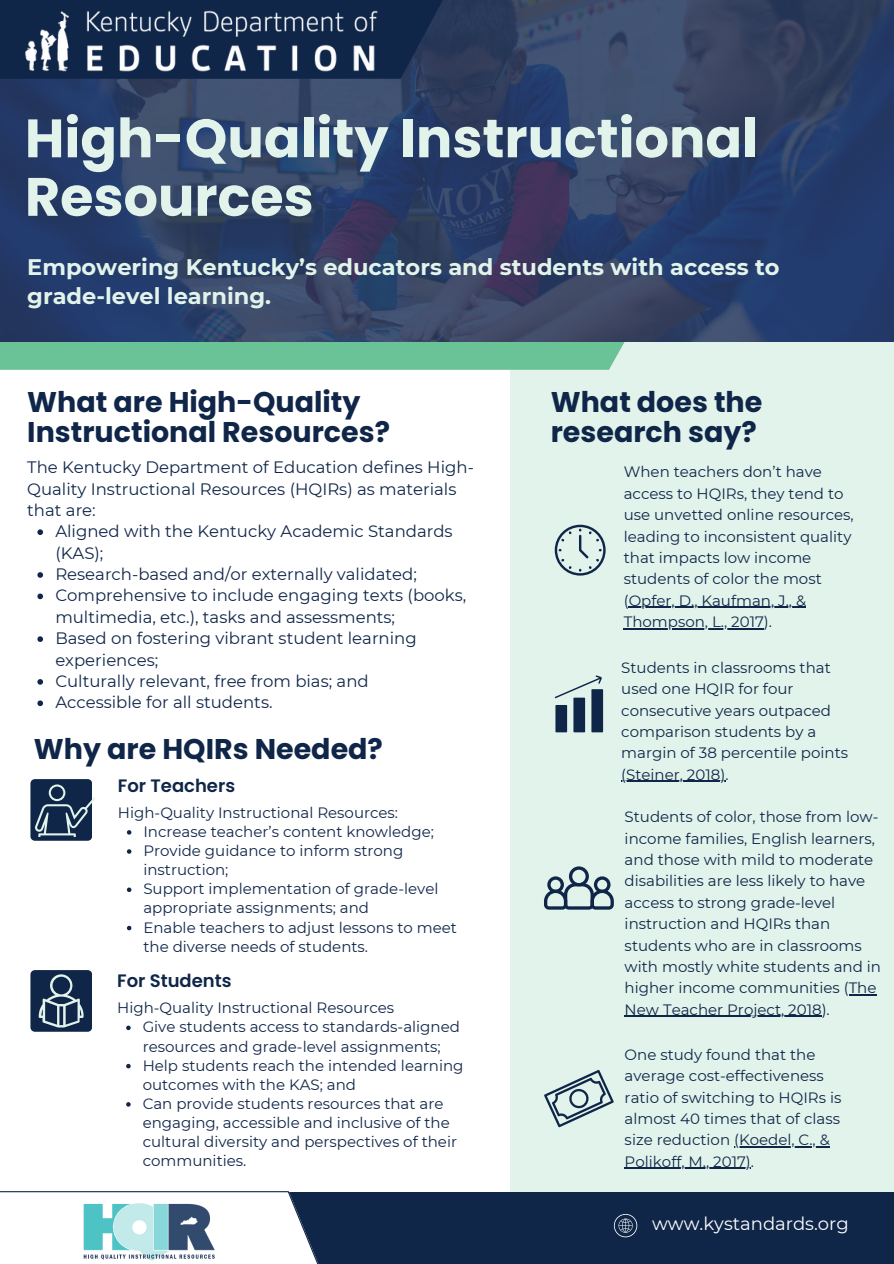
<style>
.page{position:relative;width:894px;height:1264px;background:#fff}
.page>*{position:absolute;margin:0;border:0;box-sizing:border-box;transform-origin:0 0}
.t1{font:700 54px/58.5px "Poppins";color:#e1f3ea}
.t2{font:700 28.5px/30.3px "Poppins";color:#102649}
.t3{font:700 22.5px/29.2px "Montserrat";color:#e1f3ea}
.t4{font:600 18px "Poppins";color:#102649}
.t5{font:18px "Montserrat";color:#fefefe}
.t6{font:16.5px/21.3px "Montserrat";color:#102649}
.t7{font:15px/21.3px "Montserrat";color:#102649}
</style>
<div class="page">
<div style="left:510px;top:0;width:383px;height:1263px;background:#e1f3ea"></div>
<div style="left:208px;top:1191px;width:685px;height:72px;background:#102649"></div>
<svg style="left:0;top:1191px;width:452px;height:72px"></svg>
<svg style="left:613px;top:1214px;width:24px;height:23px"></svg>
<div style="left:0;top:342px;width:625px;height:28px;background:#69c397"></div>
<svg style="left:0;top:0;width:893px;height:342px;background:#2f4167"></svg>
<svg style="left:0;top:0;width:486px;height:79px;background:#1c2e50"></svg>
<img style="left:21px;top:4px;width:361px;height:75px">
<img style="left:76px;top:1191px;width:146px;height:72px">
<svg style="left:30px;top:970px;width:62px;height:61px;background:#354a65"></svg>
<svg style="left:30px;top:779px;width:65px;height:61px;background:#3a4e69"></svg>
<svg style="left:554px;top:524px;width:51px;height:51px"></svg>
<svg style="left:554px;top:675px;width:49px;height:57px"></svg>
<svg style="left:544px;top:866px;width:69px;height:43px"></svg>
<svg style="left:544px;top:1070px;width:69px;height:57px"></svg>
<hr style="left:628px;top:607px;width:177px;height:1px;background:#102649">
<hr style="left:623px;top:628px;width:140px;height:1px;background:#102649">
<svg style="left:126px;top:1025px;width:5px;height:5px"></svg>
<svg style="left:126px;top:1063px;width:5px;height:5px"></svg>
<svg style="left:849px;top:994px;width:27px;height:1px"></svg>
<svg style="left:126px;top:1102px;width:5px;height:4px"></svg>
<svg style="left:127px;top:830px;width:4px;height:4px"></svg>
<svg style="left:127px;top:849px;width:4px;height:4px"></svg>
<svg style="left:127px;top:887px;width:4px;height:5px"></svg>
<svg style="left:127px;top:925px;width:4px;height:5px"></svg>
<svg style="left:37px;top:529px;width:6px;height:6px"></svg>
<svg style="left:37px;top:572px;width:6px;height:6px"></svg>
<svg style="left:37px;top:593px;width:6px;height:6px"></svg>
<svg style="left:37px;top:636px;width:6px;height:6px"></svg>
<svg style="left:37px;top:679px;width:6px;height:5px"></svg>
<svg style="left:37px;top:700px;width:6px;height:6px"></svg>
<hr style="left:621px;top:781px;width:104px;height:1px;background:#102649">
<hr style="left:624px;top:1015px;width:197px;height:2px;background:#102649">
<hr style="left:734px;top:1146px;width:95px;height:1px;background:#102649">
<hr style="left:624px;top:1167px;width:126px;height:1px;background:#102649">
<p class="t1" style="left:25px;top:109px;width:734px">High-Quality Instructional<br>Resources</p>
<h2 class="t3" style="left:27px;top:252px;width:753px">Empowering Kentucky’s educators and students with access to grade-level learning.</h2>
<p class="t2" style="left:27px;top:387px;width:364px">What are High-Quality<br>Instructional Resources?</p>
<p class="t6" style="left:27px;top:456px;width:448px">The Kentucky Department of Education defines High-<br>Quality Instructional Resources (HQIRs) as materials that are:</p>
<h3 class="t6" style="left:55px;top:520px;width:399px">Aligned with the Kentucky Academic Standards (KAS);</h3>
<h4 class="t6" style="left:55px;top:563px;width:363px">Research-based and/or externally validated;</h4>
<p class="t6" style="left:55px;top:585px;width:412px">Comprehensive to include engaging texts (books, multimedia, etc.), tasks and assessments;</p>
<p class="t6" style="left:55px;top:627px;width:363px">Based on fostering vibrant student learning experiences;</p>
<p class="t6" style="left:55px;top:670px;width:315px">Culturally relevant, free from bias; and</p>
<p class="t6" style="left:55px;top:691px;width:219px">Accessible for all students.</p>
<p class="t2" style="left:34px;top:733px;width:350px">Why are HQIRs Needed?</p>
<p class="t4" style="left:118px;top:772px;width:119px">For Teachers</p>
<h3 class="t7" style="left:118px;top:801px;width:282px">High-Quality Instructional Resources:</h3>
<p class="t7" style="left:143px;top:820px;width:292px">Increase teacher’s content knowledge;</p>
<p class="t7" style="left:143px;top:841px;width:261px;line-height:19.2px">Provide guidance to inform strong instruction;</p>
<p class="t7" style="left:143px;top:879px;width:296px;line-height:19.2px">Support implementation of grade-level appropriate assignments; and</p>
<p class="t7" style="left:143px;top:917px;width:315px;line-height:19.2px">Enable teachers to adjust lessons to meet the diverse needs of students.</p>
<p class="t4" style="left:117px;top:968px;width:116px">For Students</p>
<p class="t7" style="left:117px;top:997px;width:278px">High-Quality Instructional Resources</p>
<p class="t7" style="left:143px;top:1017px;width:319px;line-height:19.2px">Give students access to standards-aligned resources and grade-level assignments;</p>
<p class="t7" style="left:143px;top:1055px;width:322px;line-height:19px">Help students reach the intended learning outcomes with the KAS; and</p>
<p class="t7" style="left:143px;top:1093px;width:316px;line-height:19.2px">Can provide students resources that are engaging, accessible and inclusive of the cultural diversity and perspectives of their communities.</p>
<p class="t2" style="left:550px;top:387px;width:213px">What does the research say?</p>
<h3 class="t7" style="left:623px;top:461px;width:231px">When teachers don’t have access to HQIRs, they tend to use unvetted online resources, leading to inconsistent quality that impacts low income students of color the most (Opfer, D., Kaufman, J., &amp;</h3>
<p class="t7" style="left:623px;top:611px;width:150px">Thompson, L., 2017).</p>
<h4 class="t7" style="left:621px;top:657px;width:228px">Students in classrooms that used one HQIR for four consecutive years outpaced comparison students by a margin of 38 percentile points</h4>
<p class="t7" style="left:621px;top:763px;width:109px">(Steiner, 2018).</p>
<p class="t7" style="left:624px;top:806px;width:258px">Students of color, those from low&shy;income families, English learners, and those with mild to moderate disabilities are less likely to have access to strong grade-level instruction and HQIRs than students who are in classrooms with mostly white students and in higher income communities (The</p>
<p class="t7" style="left:624px;top:998px;width:206px">New Teacher Project, 2018).</p>
<p class="t7" style="left:624px;top:1043px;width:218px">One study found that the average cost-effectiveness ratio of switching to HQIRs is almost 40 times that of class size reduction (Koedel, C., &amp;</p>
<p class="t7" style="left:624px;top:1150px;width:131px">Polikoff, M., 2017).</p>
<h2 class="t5" style="left:652px;top:1212px;width:198px">www.kystandards.org</h2>
</div>
